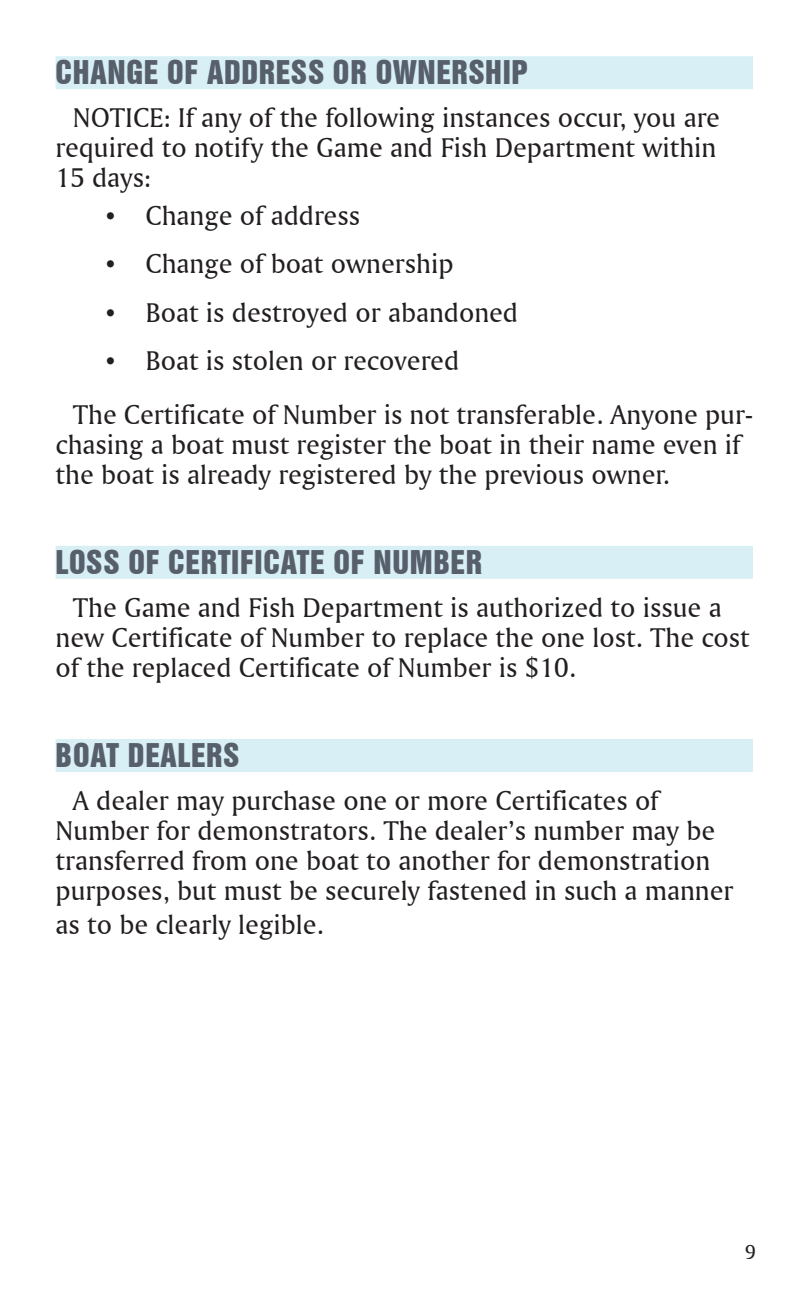
<style>
.page{position:relative;width:810px;height:1296px;background:#fff}
.page>*{position:absolute;margin:0;border:0;box-sizing:border-box;transform-origin:0 0}
.Heading{font:30px "Swiss 921 BT Regular A";letter-spacing:.025em;color:#565f6b}
.Body_Text{font:28.5px/30px "Amerigo BT Roman A";color:#231f20}
.t1{font:21px "Amerigo BT Roman A";color:#231f20}
.s1{font-size:24px}
</style>
<div class="page">
<div style="left:56px;top:56px;width:697px;height:33px;background:#d8f0f5"></div>
<div style="left:56px;top:546px;width:697px;height:33px;background:#d8f0f5"></div>
<div style="left:56px;top:739px;width:697px;height:33px;background:#d8f0f5"></div>
<p class="Heading" style="left:56px;top:53px;width:474px">CHANGE OF ADDRESS OR OWNERSHIP</p>
<p class="Body_Text" style="left:56px;top:102px;width:666px;text-indent:17px">NOTICE: If any of the following instances occur, you are required to notify the Game and Fish Department within<br>15 days:</p>
<p class="Body_Text" style="left:104px;top:200px;width:258px"><span class="s1">•</span> Change of address</p>
<p class="Body_Text" style="left:104px;top:248px;width:352px"><span class="s1">•</span> Change of boat ownership</p>
<p class="Body_Text" style="left:104px;top:297px;width:416px"><span class="s1">•</span> Boat is destroyed or abandoned</p>
<p class="Body_Text" style="left:104px;top:345px;width:357px"><span class="s1">•</span> Boat is stolen or recovered</p>
<p class="Body_Text" style="left:56px;top:399px;width:699px;text-indent:17px">The Certificate of Number is not transferable. Anyone pur&shy;chasing a boat must register the boat in their name even if the boat is already registered by the previous owner.</p>
<p class="Heading" style="left:56px;top:542px;width:428px">LOSS OF CERTIFICATE OF NUMBER</p>
<p class="Body_Text" style="left:56px;top:592px;width:696px;text-indent:17px">The Game and Fish Department is authorized to issue a new Certificate of Number to replace the one lost. The cost of the replaced Certificate of Number is $10.</p>
<p class="Heading" style="left:56px;top:736px;width:185px">BOAT DEALERS</p>
<p class="Body_Text" style="left:56px;top:785px;width:680px;text-indent:17px">A dealer may purchase one or more Certificates of Number for demonstrators. The dealer’s number may be transferred from one boat to another for demonstration purposes, but must be securely fastened in such a manner</p>
<p class="Body_Text" style="left:56px;top:909px;width:270px">as to be clearly legible.</p>
<p class="t1" style="left:745px;top:1240px;width:12px">9</p>
</div>
